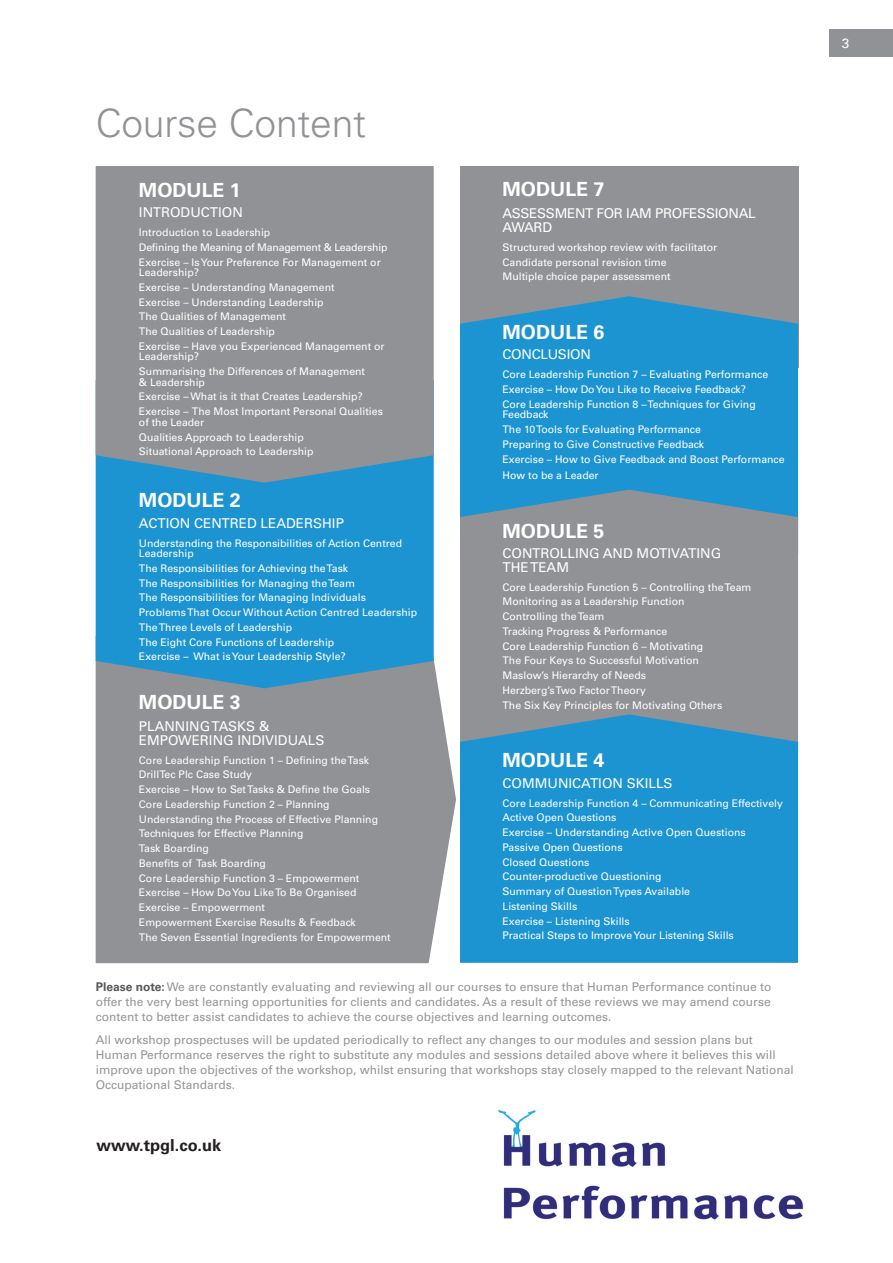
<style>
.page{position:relative;width:893px;height:1263px;background:#fff}
.page>*{position:absolute;margin:0;border:0;box-sizing:border-box;transform-origin:0 0}
.t1{font:300 39px "Univers";letter-spacing:-.005em;color:#919295}
.Head{font:700 19.5px "Univers";color:#fff}
.t2{font:700 16.5px "Univers";color:#231f20}
.Head-2{font:13.5px/13.5px "Univers";color:#fff}
.Head-3{font:13.5px/13.5px "Univers";letter-spacing:-.02em;color:#fff}
.Text{font:12px/15px "Univers";color:#939598;text-align:justify}
.Text-2{font:10.5px/10.5px "Univers";color:#fff}
.Head-4{font:10.5px "Univers";color:#fff}
.Text-3{font:10.5px "Univers";letter-spacing:-.02em;color:#fff}
.s1{font-weight:700;color:#57585a}
</style>
<div class="page">
<div style="left:460px;top:166px;width:338px;height:202px;background:#919295"></div>
<svg style="left:460px;top:296px;width:338px;height:194px;background:#2493cd"></svg>
<div style="left:460px;top:490px;width:338px;height:224px;background:#919295"></div>
<div style="left:460px;top:714px;width:338px;height:249px;background:#1c94d2"></div>
<div style="left:96px;top:662px;width:360px;height:301px;background:#919295"></div>
<div style="left:96px;top:483px;width:338px;height:205px;background:#1c94d2"></div>
<div style="left:96px;top:166px;width:338px;height:317px;background:#919295"></div>
<div style="left:829px;top:29px;width:64px;height:27px;background:#919295"></div>
<img style="left:498px;top:1110px;width:305px;height:110px">
<p class="t1" style="left:96px;top:100px;width:272px">Course Content</p>
<p class="Head" style="left:139px;top:178px;width:103px">MODULE 1</p>
<p class="Head-2" style="left:139px;top:206px;width:105px">INTRODUCTION</p>
<p class="Text-2" style="left:139px;top:227px;width:133px">Introduction to Leadership</p>
<p class="Text-3" style="left:139px;top:241px;width:250px">Defining the Meaning of Management &amp; Leadership</p>
<p class="Text-2" style="left:139px;top:257px;width:243px">Exercise – Is Your Preference For Management or<br>Leadership?</p>
<p class="Text-2" style="left:139px;top:282px;width:197px">Exercise – Understanding Management</p>
<p class="Text-2" style="left:139px;top:297px;width:186px">Exercise – Understanding Leadership</p>
<p class="Text-2" style="left:139px;top:312px;width:149px">The Qualities of Management</p>
<p class="Text-2" style="left:139px;top:326px;width:138px">The Qualities of Leadership</p>
<p class="Text-2" style="left:139px;top:341px;width:247px">Exercise – Have you Experienced Management or<br>Leadership?</p>
<p class="Text-2" style="left:139px;top:366px;width:228px">Summarising the Differences of Management &amp; Leadership</p>
<p class="Text-2" style="left:139px;top:392px;width:225px">Exercise – What is it that Creates Leadership?</p>
<p class="Text-2" style="left:139px;top:406px;width:245px">Exercise – The Most Important Personal Qualities of the Leader</p>
<p class="Text-2" style="left:139px;top:432px;width:166px">Qualities Approach to Leadership</p>
<p class="Text-2" style="left:139px;top:446px;width:176px">Situational Approach to Leadership</p>
<p class="Head" style="left:139px;top:489px;width:103px">MODULE 2</p>
<p class="Head-2" style="left:139px;top:516px;width:206px">ACTION CENTRED LEADERSHIP</p>
<p class="Text-2" style="left:139px;top:538px;width:265px">Understanding the Responsibilities of Action Centred<br>Leadership</p>
<p class="Text-2" style="left:139px;top:563px;width:211px">The Responsibilities for Achieving the Task</p>
<p class="Text-2" style="left:139px;top:578px;width:218px">The Responsibilities for Managing the Team</p>
<p class="Text-2" style="left:139px;top:592px;width:228px">The Responsibilities for Managing Individuals</p>
<p class="Text-2" style="left:139px;top:607px;width:280px">Problems That Occur Without Action Centred Leadership</p>
<p class="Text-2" style="left:139px;top:622px;width:155px">The Three Levels of Leadership</p>
<p class="Text-2" style="left:139px;top:637px;width:197px">The Eight Core Functions of Leadership</p>
<p class="Text-2" style="left:139px;top:651px;width:208px">Exercise – What is Your Leadership Style?</p>
<p class="Head" style="left:139px;top:691px;width:103px">MODULE 3</p>
<p class="Head-2" style="left:139px;top:720px;width:187px">PLANNING TASKS &amp;<br>EMPOWERING INDIVIDUALS</p>
<p class="Text-2" style="left:139px;top:755px;width:232px">Core Leadership Function 1 – Defining the Task</p>
<p class="Text-2" style="left:139px;top:769px;width:115px">DrillTec Plc Case Study</p>
<p class="Text-2" style="left:139px;top:784px;width:233px">Exercise – How to Set Tasks &amp; Define the Goals</p>
<p class="Text-2" style="left:139px;top:799px;width:192px">Core Leadership Function 2 – Planning</p>
<p class="Text-2" style="left:139px;top:814px;width:241px">Understanding the Process of Effective Planning</p>
<p class="Text-2" style="left:139px;top:828px;width:166px">Techniques for Effective Planning</p>
<p class="Text-2" style="left:139px;top:843px;width:71px">Task Boarding</p>
<p class="Text-2" style="left:139px;top:858px;width:129px">Benefits of Task Boarding</p>
<p class="Text-2" style="left:139px;top:873px;width:222px">Core Leadership Function 3 – Empowerment</p>
<p class="Text-2" style="left:139px;top:887px;width:219px">Exercise – How Do You Like To Be Organised</p>
<p class="Text-2" style="left:139px;top:902px;width:128px">Exercise – Empowerment</p>
<p class="Text-2" style="left:139px;top:917px;width:218px">Empowerment Exercise Results &amp; Feedback</p>
<p class="Text-2" style="left:139px;top:932px;width:253px">The Seven Essential Ingredients for Empowerment</p>
<p class="Head" style="left:503px;top:178px;width:103px">MODULE 7</p>
<p class="Head-3" style="left:503px;top:207px;width:255px">ASSESSMENT FOR IAM PROFESSIONAL<br>AWARD</p>
<p class="Head-4" style="left:503px;top:241px;width:216px">Structured workshop review with facilitator</p>
<p class="Head-4" style="left:503px;top:256px;width:166px">Candidate personal revision time</p>
<p class="Head-4" style="left:503px;top:270px;width:170px">Multiple choice paper assessment</p>
<p class="Head" style="left:503px;top:321px;width:103px">MODULE 6</p>
<p class="Head-3" style="left:503px;top:348px;width:90px">CONCLUSION</p>
<p class="Text-2" style="left:503px;top:370px;width:267px">Core Leadership Function 7 – Evaluating Performance</p>
<p class="Text-2" style="left:503px;top:384px;width:245px">Exercise – How Do You Like to Receive Feedback?</p>
<p class="Text-2" style="left:503px;top:399px;width:255px">Core Leadership Function 8 – Techniques for Giving<br>Feedback</p>
<p class="Text-2" style="left:503px;top:424px;width:200px">The 10 Tools for Evaluating Performance</p>
<p class="Text-2" style="left:503px;top:439px;width:203px">Preparing to Give Constructive Feedback</p>
<p class="Text-2" style="left:503px;top:454px;width:284px">Exercise – How to Give Feedback and Boost Performance</p>
<p class="Text-2" style="left:503px;top:470px;width:98px">How to be a Leader</p>
<p class="Head" style="left:503px;top:519px;width:103px">MODULE 5</p>
<p class="Head-2" style="left:503px;top:547px;width:220px">CONTROLLING AND MOTIVATING<br>THE TEAM</p>
<p class="Text-2" style="left:503px;top:582px;width:250px">Core Leadership Function 5 – Controlling the Team</p>
<p class="Text-2" style="left:503px;top:596px;width:183px">Monitoring as a Leadership Function</p>
<p class="Text-2" style="left:503px;top:611px;width:103px">Controlling the Team</p>
<p class="Text-2" style="left:503px;top:626px;width:166px">Tracking Progress &amp; Performance</p>
<p class="Text-2" style="left:503px;top:641px;width:202px">Core Leadership Function 6 – Motivating</p>
<p class="Text-2" style="left:503px;top:655px;width:198px">The Four Keys to Successful Motivation</p>
<p class="Text-2" style="left:503px;top:670px;width:145px">Maslow’s Hierarchy of Needs</p>
<p class="Text-2" style="left:503px;top:685px;width:145px">Herzberg’s Two Factor Theory</p>
<p class="Text-2" style="left:503px;top:700px;width:221px">The Six Key Principles for Motivating Others</p>
<p class="Head" style="left:503px;top:749px;width:103px">MODULE 4</p>
<p class="Head-2" style="left:503px;top:776px;width:172px">COMMUNICATION SKILLS</p>
<p class="Text-2" style="left:503px;top:798px;width:282px">Core Leadership Function 4 – Communicating Effectively</p>
<p class="Text-2" style="left:503px;top:812px;width:115px">Active Open Questions</p>
<p class="Text-2" style="left:503px;top:827px;width:245px">Exercise – Understanding Active Open Questions</p>
<p class="Text-2" style="left:503px;top:842px;width:122px">Passive Open Questions</p>
<p class="Text-2" style="left:503px;top:857px;width:88px">Closed Questions</p>
<p class="Text-2" style="left:503px;top:871px;width:161px">Counter-productive Questioning</p>
<p class="Text-2" style="left:503px;top:886px;width:189px">Summary of Question Types Available</p>
<p class="Text-2" style="left:503px;top:901px;width:76px">Listening Skills</p>
<p class="Text-2" style="left:503px;top:916px;width:129px">Exercise – Listening Skills</p>
<p class="Text-2" style="left:503px;top:930px;width:233px">Practical Steps to Improve Your Listening Skills</p>
<p class="Text" style="left:96px;top:979px;width:677px"><span class="s1">Please note:</span> We are constantly evaluating and reviewing all our courses to ensure that Human Performance continue to offer the very best learning opportunities for clients and candidates. As a result of these reviews we may amend course content to better assist candidates to achieve the course objectives and learning outcomes.</p>
<p class="Text" style="left:96px;top:1032px;width:700px;text-align:left">All workshop prospectuses will be updated periodically to reflect any changes to our modules and session plans but Human Performance reserves the right to substitute any modules and sessions detailed above where it believes this will improve upon the objectives of the workshop, whilst ensuring that workshops stay closely mapped to the relevant National Occupational Standards.</p>
<p class="t2" style="left:96px;top:1136px;width:126px">www.tpgl.co.uk</p>
<p class="Head-2" style="left:842px;top:36px;width:9px">3</p>
</div>
